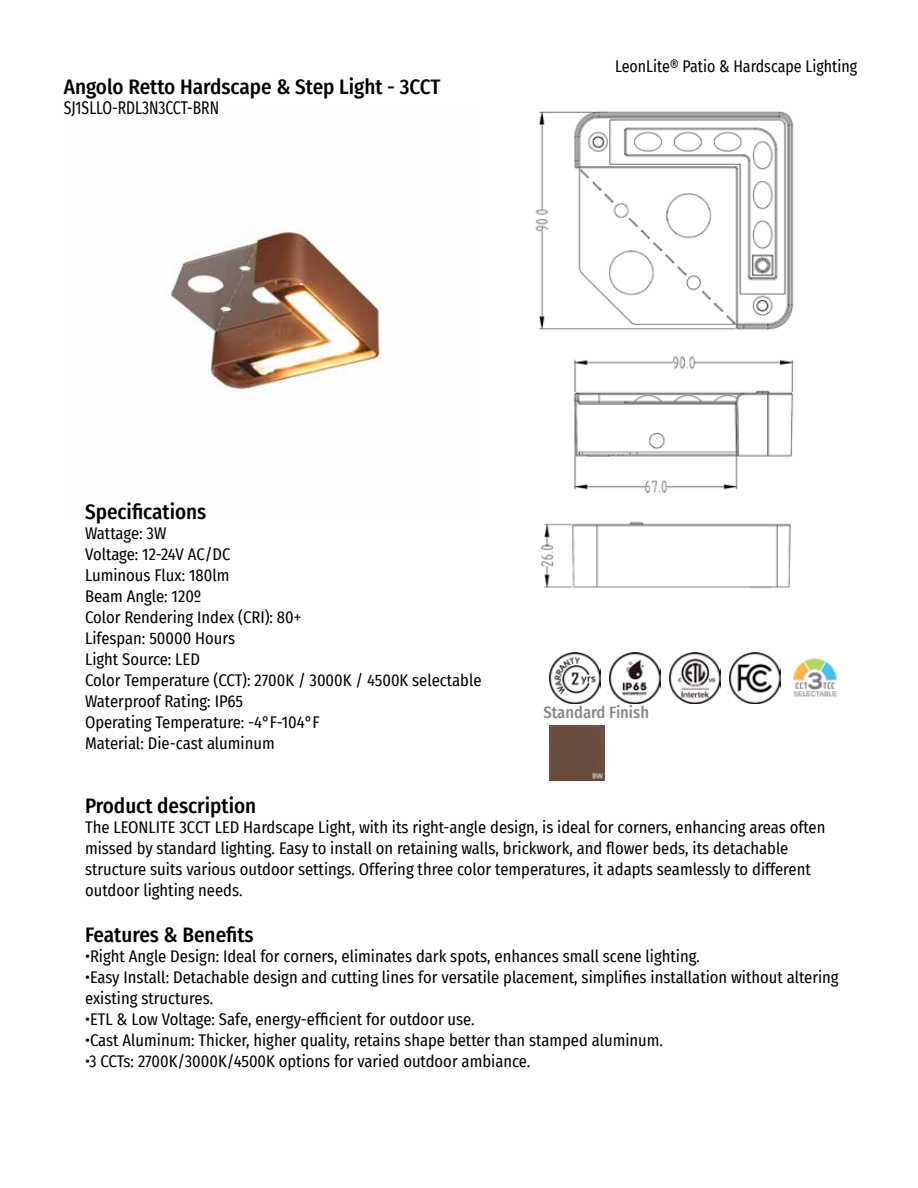
<style>
.page{position:relative;width:918px;height:1188px;background:#fff}
.page>*{position:absolute;margin:0;border:0;box-sizing:border-box;transform-origin:0 0}
.t1{font:500 21px "Fira Sans Condensed";color:#000}
.t2{font:18px "Fira Sans Condensed";color:#000;scale:.86 1}
.t3{font:16.5px/21px "Fira Sans Condensed";color:#000}
.t4{font:16.5px "Fira Sans Condensed";color:#000;scale:.96 1}
.t5{font:500 16.5px "Fira Sans Condensed";color:#898989}
</style>
<div class="page">
<img style="left:535px;top:111px;width:259px;height:477px">
<img style="left:166px;top:228px;width:216px;height:163px">
<img style="left:549px;top:653px;width:51px;height:51px">
<div style="left:549px;top:725px;width:56px;height:55px;background:#694c3f"></div>
<img style="left:609px;top:653px;width:51px;height:51px">
<img style="left:669px;top:653px;width:51px;height:51px">
<img style="left:729px;top:653px;width:51px;height:51px">
<img style="left:793px;top:658px;width:44px;height:39px">
<p class="t1" style="left:64px;top:70px;width:378px">Angolo Retto Hardscape &amp; Step Light - 3CCT</p>
<p class="t2" style="left:64px;top:95px;width:182px">SJ1SLLO-RDL3N3CCT-BRN</p>
<p class="t4" style="left:615px;top:54px;width:254px">LeonLite® Patio &amp; Hardscape Lighting</p>
<p class="t1" style="left:85px;top:495px;width:123px">Specifications</p>
<p class="t3" style="left:85px;top:523px;width:398px">Wattage: 3W<br>Voltage: 12-24V AC/DC<br>Luminous Flux: 180lm<br>Beam Angle: 120º<br>Color Rendering Index (CRI): 80+<br>Lifespan: 50000 Hours<br>Light Source: LED<br>Color Temperature (CCT): 2700K / 3000K / 4500K selectable<br>Waterproof Rating: IP65<br>Operating Temperature: -4°F-104°F<br>Material: Die-cast aluminum</p>
<p class="t1" style="left:85px;top:789px;width:173px">Product description</p>
<p class="t5" style="left:543px;top:699px;width:107px">Standard Finish</p>
<p class="t3" style="left:85px;top:817px;width:742px">The LEONLITE 3CCT LED Hardscape Light, with its right-angle design, is ideal for corners, enhancing areas often missed by standard lighting. Easy to install on retaining walls, brickwork, and flower beds, its detachable structure suits various outdoor settings. Offering three color temperatures, it adapts seamlessly to different outdoor lighting needs.</p>
<p class="t1" style="left:85px;top:918px;width:170px">Features &amp; Benefits</p>
<p class="t3" style="left:85px;top:946px;width:617px">•Right Angle Design: Ideal for corners, eliminates dark spots, enhances small scene lighting.</p>
<p class="t3" style="left:85px;top:967px;width:755px">•Easy Install: Detachable design and cutting lines for versatile placement, simplifies installation without altering existing structures.</p>
<p class="t3" style="left:85px;top:1009px;width:391px">•ETL &amp; Low Voltage: Safe, energy-efficient for outdoor use.</p>
<p class="t3" style="left:85px;top:1030px;width:579px">•Cast Aluminum: Thicker, higher quality, retains shape better than stamped aluminum.</p>
<p class="t3" style="left:85px;top:1051px;width:447px">•3 CCTs: 2700K/3000K/4500K options for varied outdoor ambiance.</p>
</div>
